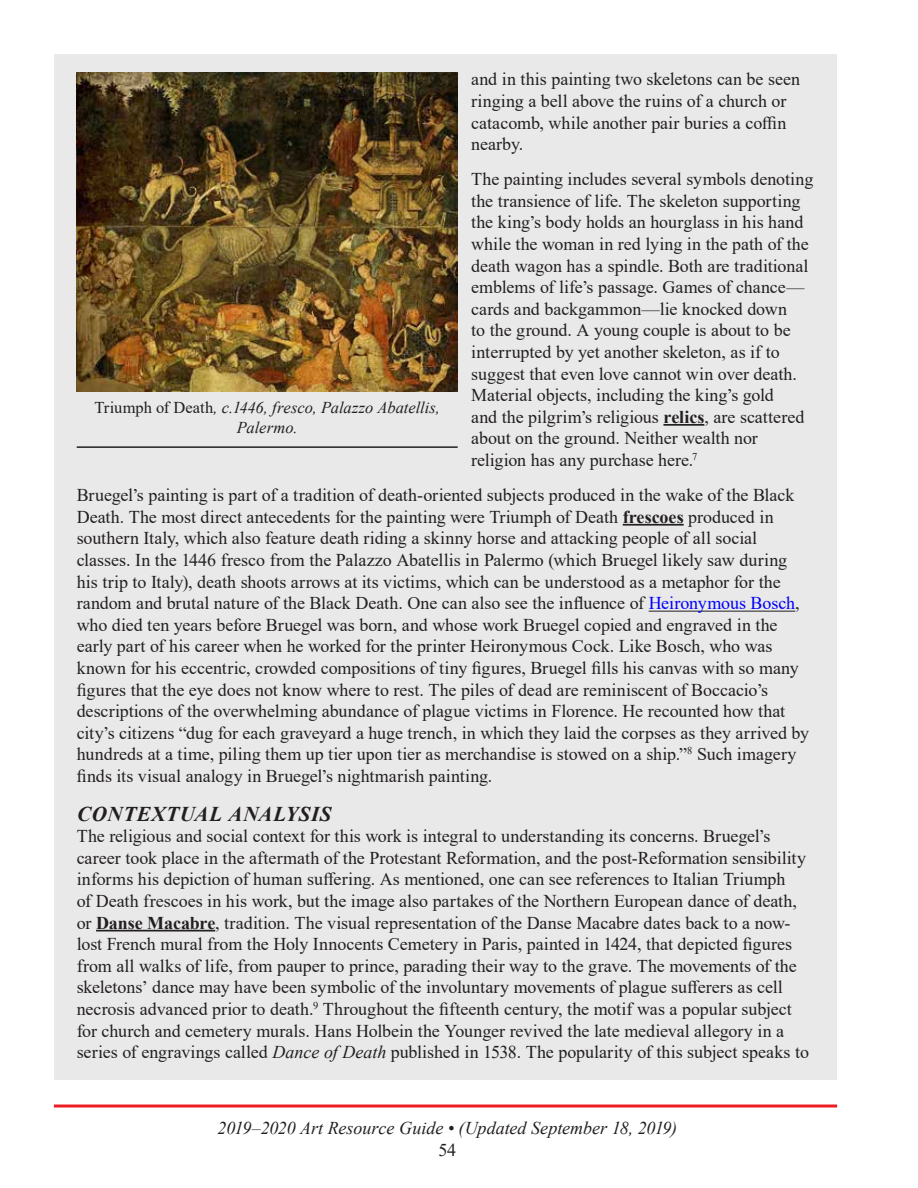
<style>
.page{position:relative;width:918px;height:1188px;background:#fff}
.page>*{position:absolute;margin:0;border:0;box-sizing:border-box;transform-origin:0 0}
.t1{font:italic 700 21px "Times New Roman";letter-spacing:.03em;color:#231f20}
.t2{font:18px/21.6px "Times New Roman";color:#231f20}
.t3{font:italic 18px "Times New Roman";letter-spacing:-.005em;color:#231f20}
.t4{font:italic 16.5px/19.8px "Times New Roman";color:#231f20;text-align:center}
.s1{font-weight:700}
.s2{color:#00f}
.s3{font-style:italic}
.s4{font-style:normal}
</style>
<div class="page">
<hr style="left:54px;top:1105px;width:783px;height:3px;background:#ed1d24">
<div style="left:54px;top:54px;width:782px;height:1026px;background:#e9e9e9"></div>
<hr style="left:663px;top:424px;width:41px;height:2px;background:#231f20">
<hr style="left:623px;top:524px;width:61px;height:2px;background:#231f20">
<hr style="left:649px;top:611px;width:146px;height:1px;background:#231f20">
<hr style="left:96px;top:930px;width:119px;height:1px;background:#231f20">
<img style="left:77px;top:73px;width:381px;height:318px">
<hr style="left:77px;top:446px;width:381px;height:2px;background:#231f20">
<p class="t2" style="left:471px;top:68px;width:330px">and in this painting two skeletons can be seen ringing a bell above the ruins of a church or catacomb, while another pair buries a coffin nearby.</p>
<p class="t2" style="left:471px;top:168px;width:344px">The painting includes several symbols denoting the transience of life. The skeleton supporting the king’s body holds an hourglass in his hand while the woman in red lying in the path of the death wagon has a spindle. Both are traditional emblems of life’s passage. Games of chance— cards and backgammon—lie knocked down<br>to the ground. A young couple is about to be interrupted by yet another skeleton, as if to suggest that even love cannot win over death.<br>Material objects, including the king’s gold<br>and the pilgrim’s religious <span class="s1">relics</span>, are scattered about on the ground. Neither wealth nor religion has any purchase here.<sup>7</sup></p>
<p class="t2" style="left:77px;top:484px;width:734px">Bruegel’s painting is part of a tradition of death-oriented subjects produced in the wake of the Black Death. The most direct antecedents for the painting were Triumph of Death <span class="s1">frescoes</span> produced in southern Italy, which also feature death riding a skinny horse and attacking people of all social classes. In the 1446 fresco from the Palazzo Abatellis in Palermo (which Bruegel likely saw during his trip to Italy), death shoots arrows at its victims, which can be understood as a metaphor for the random and brutal nature of the Black Death. One can also see the influence of <span class="s2">Heironymous Bosch</span>, who died ten years before Bruegel was born, and whose work Bruegel copied and engraved in the early part of his career when he worked for the printer Heironymous Cock. Like Bosch, who was known for his eccentric, crowded compositions of tiny figures, Bruegel fills his canvas with so many figures that the eye does not know where to rest. The piles of dead are reminiscent of Boccacio’s descriptions of the overwhelming abundance of plague victims in Florence. He recounted how that city’s citizens “dug for each graveyard a huge trench, in which they laid the corpses as they arrived by hundreds at a time, piling them up tier upon tier as merchandise is stowed on a ship.”<sup>8</sup> Such imagery finds its visual analogy in Bruegel’s nightmarish painting.</p>
<p class="t1" style="left:77px;top:799px;width:256px">CONTEXTUAL ANALYSIS</p>
<p class="t2" style="left:77px;top:825px;width:734px">The religious and social context for this work is integral to understanding its concerns. Bruegel’s career took place in the aftermath of the Protestant Reformation, and the post-Reformation sensibility informs his depiction of human suffering. As mentioned, one can see references to Italian Triumph<br>of Death frescoes in his work, but the image also partakes of the Northern European dance of death, or <span class="s1">Danse Macabre</span>, tradition. The visual representation of the Danse Macabre dates back to a now&shy;lost French mural from the Holy Innocents Cemetery in Paris, painted in 1424, that depicted figures from all walks of life, from pauper to prince, parading their way to the grave. The movements of the skeletons’ dance may have been symbolic of the involuntary movements of plague sufferers as cell necrosis advanced prior to death.<sup>9</sup> Throughout the fifteenth century, the motif was a popular subject for church and cemetery murals. Hans Holbein the Younger revived the late medieval allegory in a series of engravings called <span class="s3">Dance of Death</span> published in 1538. The popularity of this subject speaks to</p>
<p class="t4" style="left:95px;top:397px;width:347px"><span class="s4">Triumph of Death</span>, c.1446, fresco, Palazzo Abatellis,<br>Palermo.</p>
<p class="t3" style="left:218px;top:1116px;width:461px">2019–2020 Art Resource Guide • (Updated September 18, 2019)</p>
<p class="t2" style="left:438px;top:1138px;width:19px">54</p>
</div>
